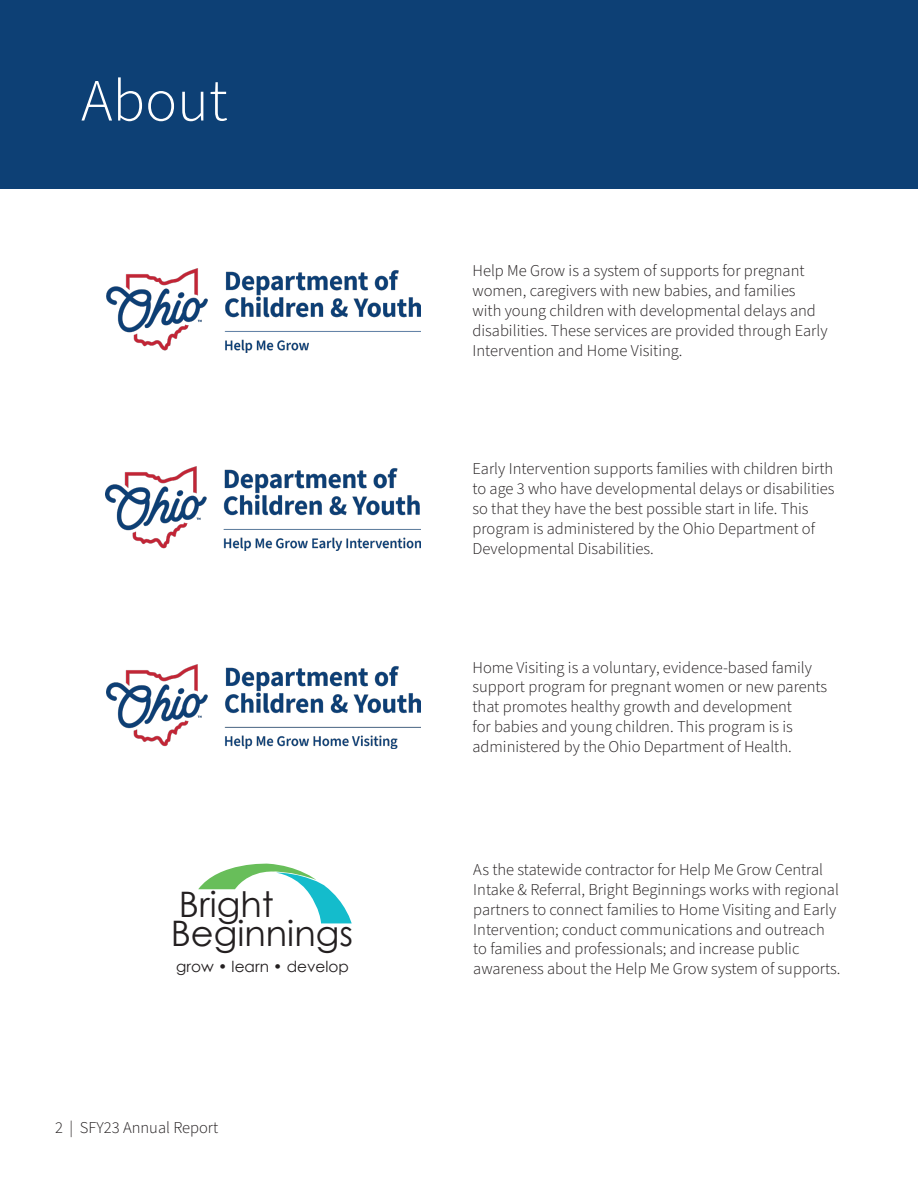
<style>
.page{position:relative;width:918px;height:1188px;background:#fff}
.page>*{position:absolute;margin:0;border:0;box-sizing:border-box;transform-origin:0 0}
.t1{font:300 60px "Source Sans 3";color:#fff}
.t2{font:35.1px "Century Gothic";color:#231f20}
.t3{font:300 16.5px/19.8px "Source Sans 3";color:#231f20}
.t4{font:15.3px "Century Gothic";color:#231f20}
</style>
<div class="page">
<div style="left:0;top:0;width:918px;height:189px;background:#0d4075"></div>
<svg style="left:198px;top:863px;width:154px;height:60px"></svg>
<img style="left:106px;top:467px;width:315px;height:83px">
<img style="left:106px;top:269px;width:314px;height:83px">
<img style="left:106px;top:665px;width:314px;height:83px">
<p class="t1" style="left:81px;top:64px;width:148px">About</p>
<p class="t2" style="left:179px;top:880px;width:96px">Bright</p>
<p class="t2" style="left:171px;top:909px;width:184px">Beginnings</p>
<p class="t3" style="left:472px;top:261px;width:357px">Help Me Grow is a system of supports for pregnant women, caregivers with new babies, and families with young children with developmental delays and disabilities. These services are provided through Early Intervention and Home Visiting.</p>
<p class="t3" style="left:472px;top:459px;width:364px">Early Intervention supports families with children birth to age 3 who have developmental delays or disabilities so that they have the best possible start in life. This program is administered by the Ohio Department of Developmental Disabilities.</p>
<p class="t3" style="left:472px;top:657px;width:356px">Home Visiting is a voluntary, evidence-based family support program for pregnant women or new parents that promotes healthy growth and development<br>for babies and young children. This program is is administered by the Ohio Department of Health.</p>
<p class="t3" style="left:473px;top:860px;width:367px">As the statewide contractor for Help Me Grow Central Intake &amp; Referral, Bright Beginnings works with regional partners to connect families to Home Visiting and Early Intervention; conduct communications and outreach to families and professionals; and increase public</p>
<p class="t4" style="left:176px;top:955px;width:174px">grow • learn • develop</p>
<p class="t3" style="left:473px;top:959px;width:369px">awareness about the Help Me Grow system of supports.</p>
<p class="t3" style="left:55px;top:1118px;width:165px">2 | SFY23 Annual Report</p>
</div>
